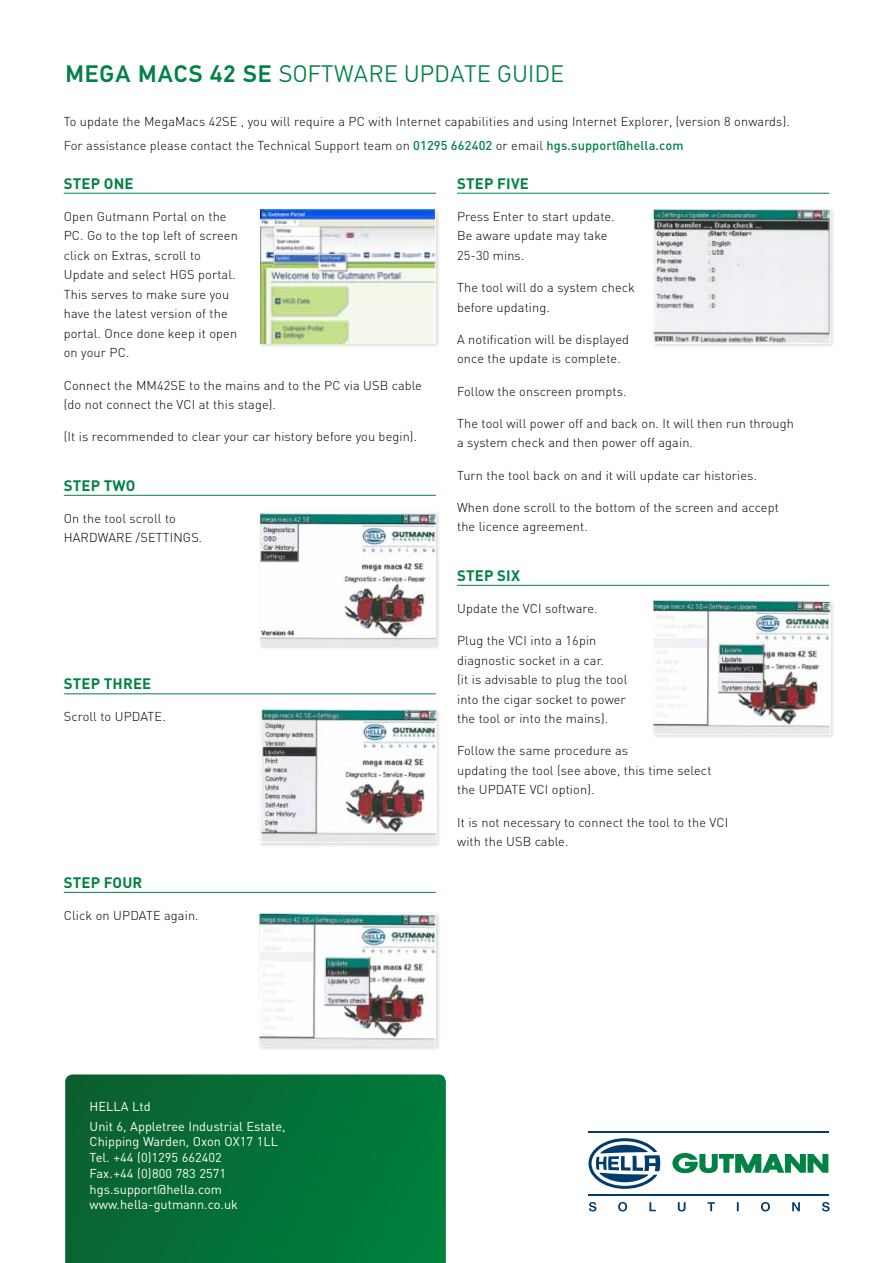
<style>
.page{position:relative;width:893px;height:1263px;background:#fff}
.page>*{position:absolute;margin:0;border:0;box-sizing:border-box;transform-origin:0 0}
.t1{font:300 24px "Hella DIN Universal";letter-spacing:.045em;color:#008244}
.t2{font:700 15px "DIN";letter-spacing:.01em;color:#008244}
.t3{font:300 12.75px/19.5px "DIN";letter-spacing:.01em;color:#000}
.t4{font:12.75px/15.8px "DIN";color:#fff}
.s1{font-weight:500}
.s2{font-weight:500;color:#008244}
</style>
<div class="page">
<svg style="left:65px;top:1074px;width:381px;height:189px;background:#057037"></svg>
<svg style="left:672px;top:1153px;width:156px;height:21px"></svg>
<hr style="left:588px;top:1131px;width:241px;height:2px;background:#003c6c">
<hr style="left:588px;top:1194px;width:241px;height:2px;background:#003c6c">
<svg style="left:589px;top:1202px;width:240px;height:9px"></svg>
<svg style="left:588px;top:1138px;width:72px;height:51px"></svg>
<hr style="left:64px;top:193px;width:372px;height:1px;background:#008244">
<hr style="left:64px;top:495px;width:372px;height:1px;background:#008244">
<hr style="left:64px;top:693px;width:372px;height:1px;background:#008244">
<hr style="left:64px;top:892px;width:372px;height:1px;background:#008244">
<hr style="left:457px;top:193px;width:372px;height:1px;background:#008244">
<hr style="left:457px;top:585px;width:372px;height:1px;background:#008244">
<div style="left:259px;top:708px;width:183px;height:140px;background:#000;opacity:.15"></div>
<img style="left:260px;top:710px;width:177px;height:133px">
<div style="left:258px;top:911px;width:183px;height:141px;background:#000;opacity:.15"></div>
<img style="left:260px;top:913px;width:176px;height:134px">
<div style="left:652px;top:207px;width:183px;height:141px;background:#000;opacity:.15"></div>
<img style="left:654px;top:209px;width:176px;height:134px">
<div style="left:652px;top:599px;width:183px;height:140px;background:#000;opacity:.15"></div>
<img style="left:654px;top:601px;width:176px;height:133px">
<div style="left:259px;top:208px;width:182px;height:140px;background:#000;opacity:.15"></div>
<img style="left:260px;top:210px;width:176px;height:133px">
<div style="left:259px;top:511px;width:182px;height:139px;background:#000;opacity:.15"></div>
<img style="left:260px;top:512px;width:176px;height:134px">
<h1 class="t1" style="left:65px;top:59px;width:500px"><span class="s1">MEGA MACS 42 SE</span> SOFTWARE UPDATE GUIDE</h1>
<p class="t3" style="left:64px;top:110px;width:728px;line-height:23.2px">To update the MegaMacs 42SE , you will require a PC with Internet capabilities and using Internet Explorer, (version 8 onwards).<br>For assistance please contact the Technical Support team on <span class="s2">01295 662402</span> or email <span class="s2">hgs.support@hella.com</span></p>
<p class="t2" style="left:64px;top:173px;width:71px">STEP ONE</p>
<p class="t3" style="left:64px;top:206px;width:176px">Open Gutmann Portal on the<br>PC. Go to the top left of screen click on Extras, scroll to<br>Update and select HGS portal.<br>This serves to make sure you have the latest version of the portal. Once done keep it open on your PC.</p>
<p class="t3" style="left:64px;top:375px;width:360px">Connect the MM42SE to the mains and to the PC via USB cable (do not connect the VCI at this stage).</p>
<p class="t3" style="left:64px;top:427px;width:355px">(It is recommended to clear your car history before you begin).</p>
<p class="t2" style="left:64px;top:475px;width:73px">STEP TWO</p>
<p class="t3" style="left:64px;top:508px;width:140px">On the tool scroll to<br>HARDWARE /SETTINGS.</p>
<p class="t2" style="left:64px;top:674px;width:89px">STEP THREE</p>
<p class="t3" style="left:64px;top:707px;width:103px">Scroll to UPDATE.</p>
<p class="t2" style="left:64px;top:872px;width:80px">STEP FOUR</p>
<p class="t3" style="left:64px;top:905px;width:136px">Click on UPDATE again.</p>
<p class="t2" style="left:457px;top:173px;width:73px">STEP FIVE</p>
<p class="t3" style="left:457px;top:206px;width:159px">Press Enter to start update.<br>Be aware update may take<br>25-30 mins.</p>
<p class="t3" style="left:457px;top:278px;width:179px">The tool will do a system check before updating.</p>
<p class="t3" style="left:457px;top:329px;width:173px">A notification will be displayed once the update is complete.</p>
<p class="t3" style="left:457px;top:381px;width:171px">Follow the onscreen prompts.</p>
<p class="t3" style="left:457px;top:413px;width:338px">The tool will power off and back on. It will then run through a system check and then power off again.</p>
<p class="t3" style="left:457px;top:465px;width:301px">Turn the tool back on and it will update car histories.</p>
<p class="t3" style="left:457px;top:497px;width:323px">When done scroll to the bottom of the screen and accept the licence agreement.</p>
<p class="t2" style="left:457px;top:565px;width:64px">STEP SIX</p>
<p class="t3" style="left:457px;top:598px;width:142px">Update the VCI software.</p>
<p class="t3" style="left:457px;top:631px;width:172px">Plug the VCI into a 16pin diagnostic socket in a car.<br>(it is advisable to plug the tool into the cigar socket to power the tool or into the mains).</p>
<p class="t3" style="left:457px;top:741px;width:256px">Follow the same procedure as<br>updating the tool (see above, this time select the UPDATE VCI option).</p>
<p class="t3" style="left:457px;top:812px;width:273px">It is not necessary to connect the tool to the VCI with the USB cable.</p>
<p class="t4" style="left:90px;top:1096px;width:197px;line-height:20px">HELLA Ltd<br>Unit 6, Appletree Industrial Estate,</p>
<p class="t4" style="left:90px;top:1133px;width:190px">Chipping Warden, Oxon OX17 1LL<br>Tel. +44 (0)1295 662402<br>Fax.+44 (0)800 783 2571 hgs.support@hella.com www.hella-gutmann.co.uk</p>
</div>
